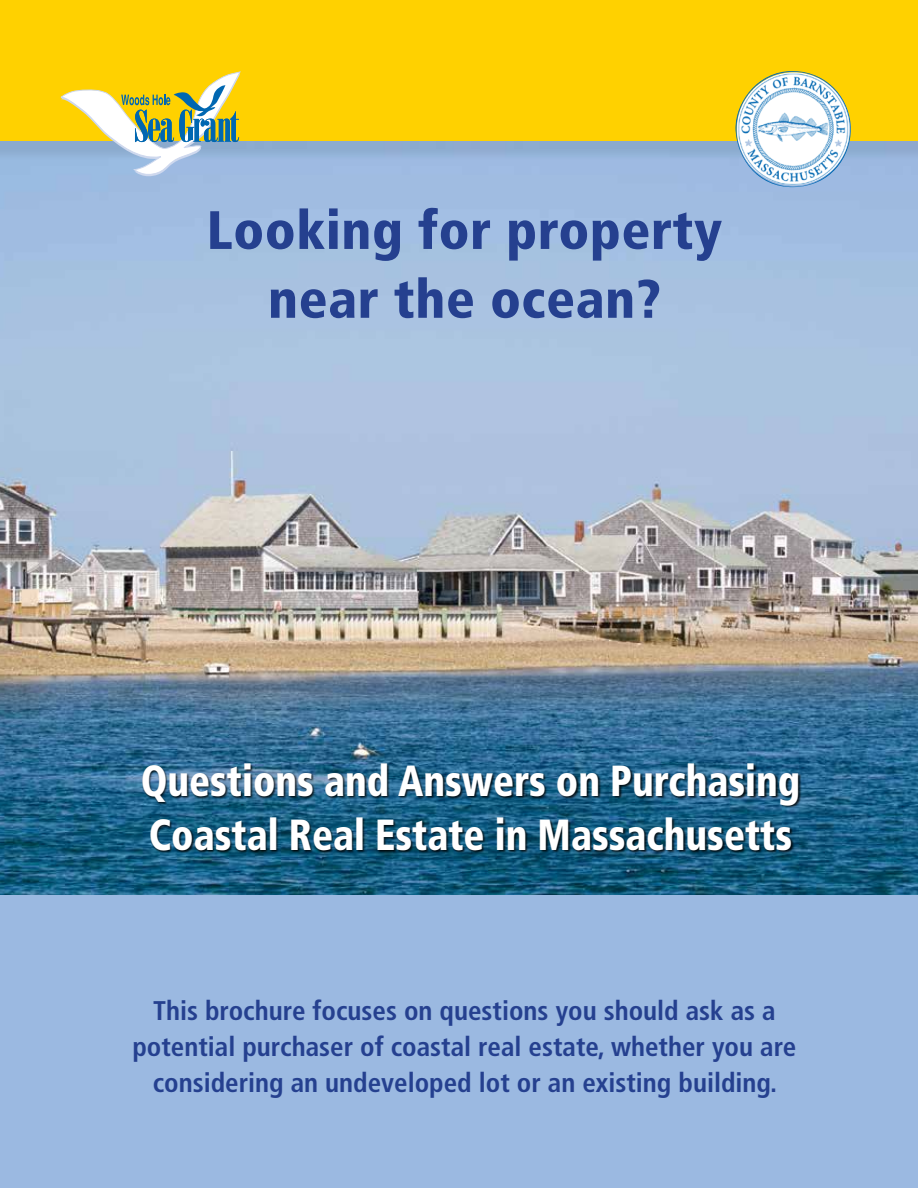
<style>
.page{position:relative;width:918px;height:1188px;background:#fff}
.page>*{position:absolute;margin:0;border:0;box-sizing:border-box;transform-origin:0 0}
.t1{font:900 condensed 54px/68.8px "Frutiger";letter-spacing:.01em;color:#25408f;text-align:center}
.t2{font:900 condensed 43.5px/54px "Frutiger";color:#fff;scale:.9 1}
.t3{font:700 condensed 27px/36px "Frutiger";color:#25408f;text-align:center}
</style>
<div class="page">
<img style="left:0;top:162px;width:918px;height:733px">
<div style="left:0;top:895px;width:918px;height:293px;background:#9bb9e1"></div>
<div style="left:142px;top:764px;width:660px;height:90px;background:#000;opacity:.82"></div>
<div style="left:0;top:0;width:918px;height:162px;background:#000;opacity:.09"></div>
<div style="left:0;top:0;width:918px;height:140px;background:#ffd100"></div>
<svg style="left:60px;top:71px;width:181px;height:109px"></svg>
<img style="left:735px;top:71px;width:116px;height:116px">
<h1 class="t1" style="left:207px;top:196px;width:517px">Looking for property near the ocean?</h1>
<h2 class="t2" style="left:141px;top:754px;width:734px">Questions and Answers on Purchasing<br>Coastal Real Estate in Massachusetts</h2>
<p class="t3" style="left:132px;top:993px;width:666px">This brochure focuses on questions you should ask as a potential purchaser of coastal real estate, whether you are considering an undeveloped lot or an existing building.</p>
</div>
